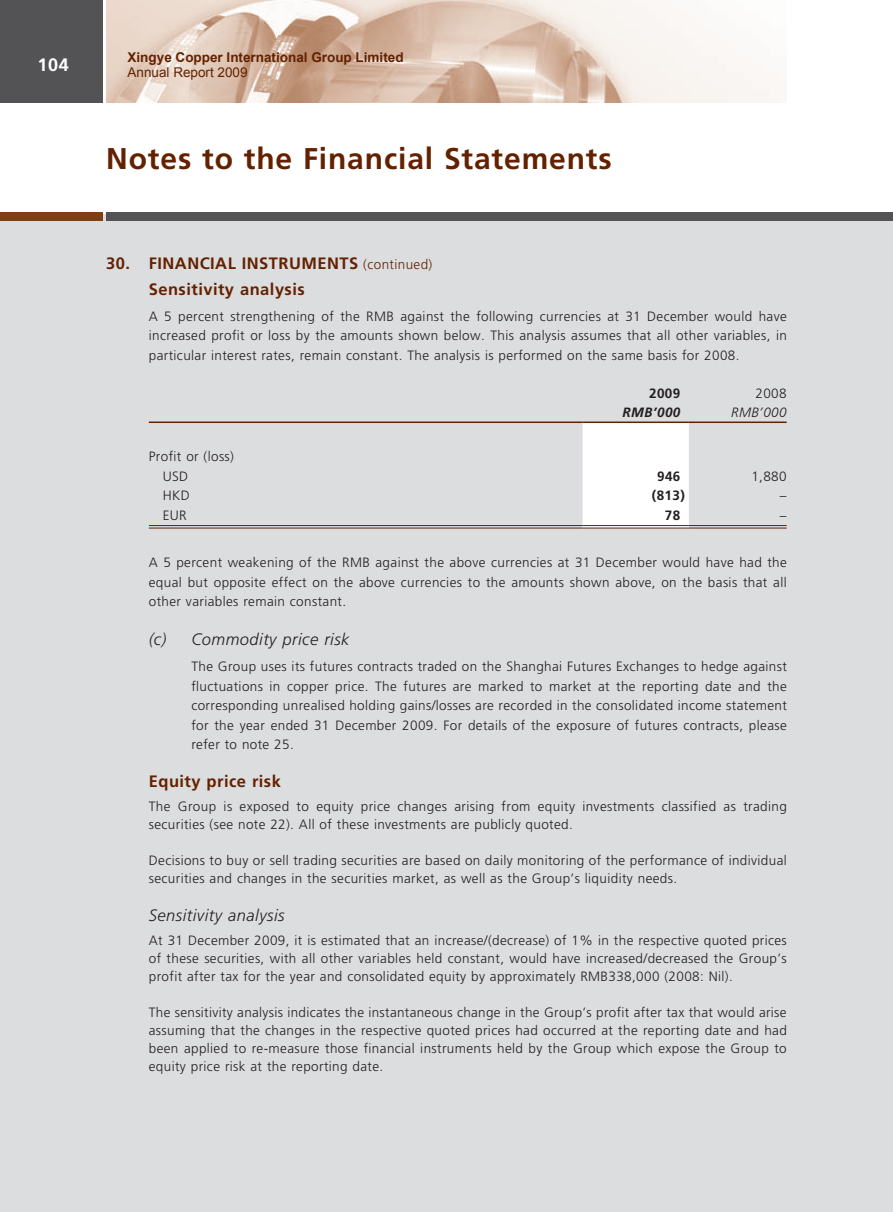
<style>
.page{position:relative;width:893px;height:1212px;background:#fff}
.page>*{position:absolute;margin:0;border:0;box-sizing:border-box;transform-origin:0 0}
.t1{font:700 30px "Frutiger LT Std";letter-spacing:.03em;color:#642100}
.t2{font:700 18px "Frutiger LT Std";color:#fff}
.t3{font:700 16.5px "Frutiger LT Std";letter-spacing:.03em;color:#642100}
.t4{font:italic 300 16.5px "Frutiger LT Std";letter-spacing:.03em;color:#231f20}
.t5{font:300 13.5px/19.5px "Frutiger LT Std";letter-spacing:.03em;color:#231f20;text-align:justify}
.t6{font:700 13.5px "Arial";color:#642100}
.t7{font:13.5px "Arial";color:#642100}
.t8{font:700 13.5px "Frutiger LT Std";letter-spacing:.03em;color:#231f20}
.t9{font:300 13.5px "Frutiger LT Std";letter-spacing:.03em;color:#642100}
.t10{font:italic 700 13.5px "Frutiger LT Std";letter-spacing:.03em;color:#231f20}
.t11{font:italic 300 13.5px "Frutiger LT Std";letter-spacing:.03em;color:#231f20}
</style>
<div class="page">
<div style="left:0;top:214px;width:893px;height:998px;background:#dcdddf"></div>
<img style="left:106px;top:0;width:673px;height:102px">
<div style="left:0;top:0;width:103px;height:102px;background:#535355"></div>
<div style="left:0;top:213px;width:103px;height:8px;background:#7d3e13"></div>
<div style="left:106px;top:213px;width:787px;height:8px;background:#535355"></div>
<div style="left:583px;top:423px;width:106px;height:105px;background:#fff"></div>
<hr style="left:149px;top:421px;width:434px;height:2px;background:#642100">
<hr style="left:583px;top:421px;width:106px;height:2px;background:#642100">
<hr style="left:689px;top:421px;width:98px;height:2px;background:#642100">
<hr style="left:149px;top:525px;width:434px;height:1px;background:#642100">
<hr style="left:149px;top:528px;width:434px;height:1px;background:#642100">
<hr style="left:583px;top:525px;width:106px;height:1px;background:#642100">
<hr style="left:583px;top:528px;width:106px;height:1px;background:#642100">
<hr style="left:689px;top:525px;width:98px;height:1px;background:#642100">
<hr style="left:689px;top:528px;width:98px;height:1px;background:#642100">
<h2 class="t2" style="left:38px;top:54px;width:33px">104</h2>
<p class="t6" style="left:128px;top:48px;width:278px">Xingye Copper International Group Limited</p>
<p class="t7" style="left:128px;top:63px;width:122px">Annual Report 2009</p>
<h1 class="t1" style="left:106px;top:141px;width:507px">Notes to the Financial Statements</h1>
<p class="t3" style="left:106px;top:253px;width:62px">30. Financial</p>
<p class="t3" style="left:242px;top:253px;width:12px">instruments</p>
<p class="t9" style="left:363px;top:257px;width:71px">(continued)</p>
<p class="t3" style="left:149px;top:279px;width:157px">Sensitivity analysis</p>
<p class="t5" style="left:149px;top:306px;width:640px">A 5 percent strengthening of the RMB against the following currencies at 31 December would have increased profit or loss by the amounts shown below. This analysis assumes that all other variables, in particular interest rates, remain constant. The analysis is performed on the same basis for 2008.</p>
<p class="t8" style="left:649px;top:385px;width:33px">2009</p>
<p class="t5" style="left:755px;top:384px;width:33px">2008</p>
<p class="t10" style="left:623px;top:404px;width:59px">RMB’000</p>
<p class="t11" style="left:731px;top:404px;width:57px">RMB’000</p>
<p class="t5" style="left:163px;top:447px;width:73px;text-indent:-14px">Profit or (loss)<br>USD</p>
<p class="t8" style="left:657px;top:468px;width:25px">946</p>
<p class="t5" style="left:751px;top:466px;width:37px">1,880</p>
<p class="t5" style="left:163px;top:486px;width:29px">HKD</p>
<p class="t8" style="left:652px;top:488px;width:35px">(813)</p>
<p class="t5" style="left:780px;top:486px;width:8px">–</p>
<p class="t5" style="left:163px;top:505px;width:26px">EUR</p>
<p class="t8" style="left:665px;top:507px;width:17px">78</p>
<p class="t5" style="left:780px;top:505px;width:8px">–</p>
<p class="t5" style="left:149px;top:553px;width:640px">A 5 percent weakening of the RMB against the above currencies at 31 December would have had the equal but opposite effect on the above currencies to the amounts shown above, on the basis that all other variables remain constant.</p>
<p class="t4" style="left:149px;top:630px;width:202px">(c) Commodity price risk</p>
<p class="t5" style="left:191px;top:657px;width:597px">The Group uses its futures contracts traded on the Shanghai Futures Exchanges to hedge against fluctuations in copper price. The futures are marked to market at the reporting date and the corresponding unrealised holding gains/losses are recorded in the consolidated income statement for the year ended 31 December 2009. For details of the exposure of futures contracts, please refer to note 25.</p>
<p class="t3" style="left:149px;top:771px;width:134px">Equity price risk</p>
<p class="t5" style="left:149px;top:798px;width:639px;line-height:18px">The Group is exposed to equity price changes arising from equity investments classified as trading securities (see note 22). All of these investments are publicly quoted.</p>
<p class="t5" style="left:149px;top:852px;width:639px;line-height:18px">Decisions to buy or sell trading securities are based on daily monitoring of the performance of individual securities and changes in the securities market, as well as the Group’s liquidity needs.</p>
<p class="t4" style="left:149px;top:905px;width:137px">Sensitivity analysis</p>
<p class="t5" style="left:149px;top:931px;width:639px;line-height:18px">At 31 December 2009, it is estimated that an increase/(decrease) of 1% in the respective quoted prices of these securities, with all other variables held constant, would have increased/decreased the Group’s profit after tax for the year and consolidated equity by approximately RMB338,000 (2008: Nil).</p>
<p class="t5" style="left:149px;top:1003px;width:640px;line-height:18px">The sensitivity analysis indicates the instantaneous change in the Group’s profit after tax that would arise assuming that the changes in the respective quoted prices had occurred at the reporting date and had been applied to re-measure those financial instruments held by the Group which expose the Group to equity price risk at the reporting date.</p>
</div>
